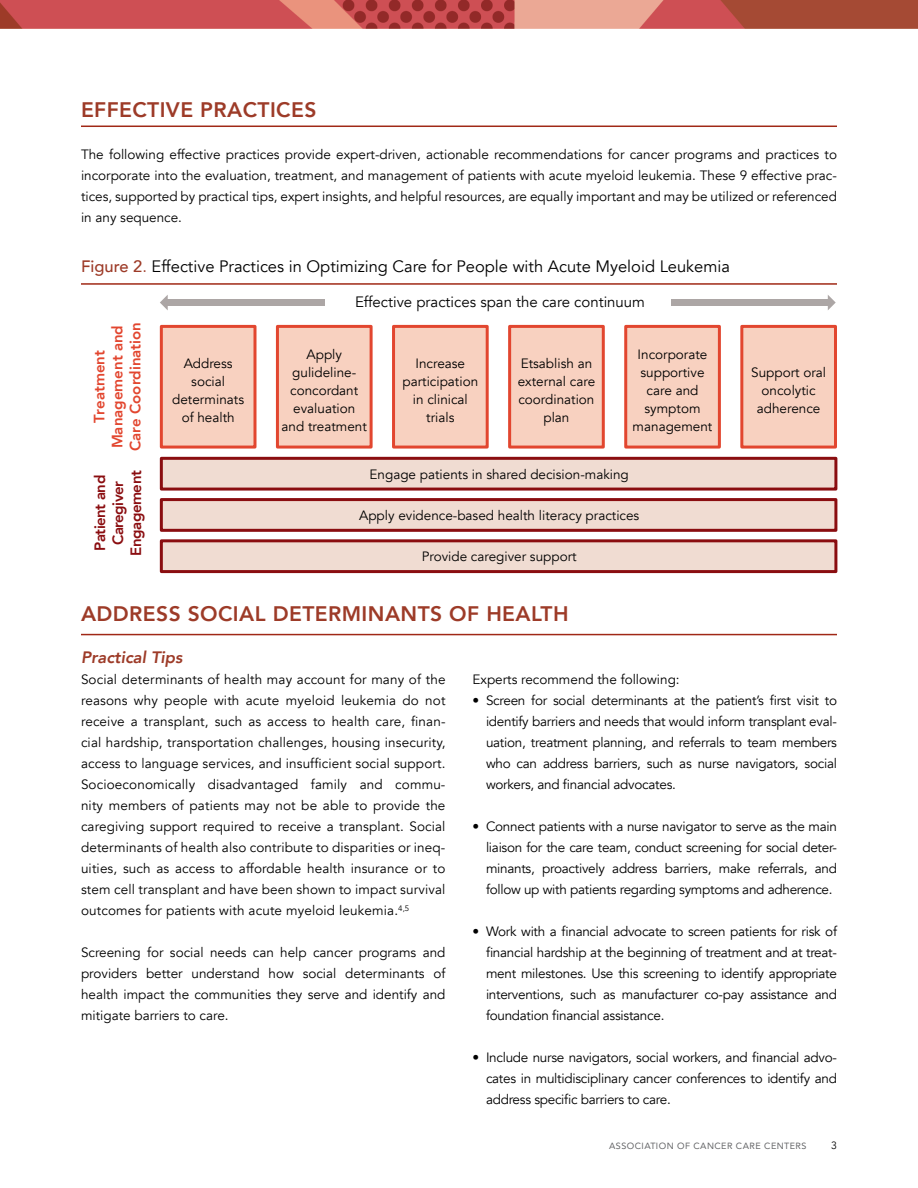
<style>
.page{position:relative;width:918px;height:1188px;background:#fff}
.page>*{position:absolute;margin:0;border:0;box-sizing:border-box;transform-origin:0 0}
.t1{font:800 21px "Avenir";letter-spacing:.02em;color:#9d3b28}
.t2{font:16.5px "Avenir";color:#000}
.t3{font:italic 800 16.5px "Avenir";color:#9d3b28}
.t4{font:15px "Avenir";color:#000}
.t5{font:800 15px/18px "Avenir";color:#e2462f;text-align:center}
.t6{font:800 15px/18px "Avenir";letter-spacing:-.03em;color:#8a0d10;text-align:center}
.t7{font:13.5px/21px "Avenir";color:#000;text-align:justify}
.t8{font:10.5px "Avenir";color:#000}
.t9{font:9px "Avenir";letter-spacing:.05em;color:#636466}
.s1{font-weight:500;color:#9d3b28}
.s2{color:#9d3b28}
</style>
<div class="page">
<img style="left:0;top:0;width:110px;height:29px">
<img style="left:110px;top:0;width:808px;height:29px">
<svg style="left:159px;top:324px;width:679px;height:250px"></svg>
<hr style="left:81px;top:126px;width:756px;height:1px;background:#a02816">
<hr style="left:81px;top:283px;width:756px;height:2px;background:#a02816">
<hr style="left:81px;top:634px;width:756px;height:1px;background:#a02816">
<svg style="left:160px;top:295px;width:164px;height:15px"></svg>
<svg style="left:671px;top:295px;width:165px;height:15px"></svg>
<h1 class="t1" style="left:81px;top:93px;width:237px">EFFECTIVE PRACTICES</h1>
<p class="t7" style="left:81px;top:144px;width:758px">The following effective practices provide expert-driven, actionable recommendations for cancer programs and practices to incorporate into the evaluation, treatment, and management of patients with acute myeloid leukemia. These 9 effective prac&shy;tices, supported by practical tips, expert insights, and helpful resources, are equally important and may be utilized or referenced in any sequence.</p>
<p class="t2" style="left:81px;top:256px;width:651px"><span class="s1">Figure 2</span><span class="s2">.</span> Effective Practices in Optimizing Care for People with Acute Myeloid Leukemia</p>
<p class="t5" style="left:90px;top:451px;width:131px;rotate:-90deg">Treatment<br>Management and<br>Care Coordination</p>
<p class="t6" style="left:91px;top:556px;width:87px;rotate:-90deg">Patient and<br>Caregiver<br>Engagement</p>
<p class="t4" style="left:355px;top:293px;width:292px">Effective practices span the care continuum</p>
<p class="t7" style="left:172px;top:355px;width:73px;line-height:18px;text-align:center">Address social determinats of health</p>
<p class="t7" style="left:282px;top:346px;width:87px;line-height:18px;text-align:center">Apply gulideline&shy;concordant evaluation and treatment</p>
<p class="t7" style="left:403px;top:355px;width:77px;line-height:18px;text-align:center">Increase participation in clinical trials</p>
<p class="t7" style="left:518px;top:355px;width:79px;line-height:18px;text-align:center">Etsablish an external care coordination plan</p>
<p class="t7" style="left:633px;top:346px;width:81px;line-height:18px;text-align:center">Incorporate supportive care and symptom management</p>
<p class="t7" style="left:370px;top:464px;width:261px">Engage patients in shared decision-making</p>
<p class="t7" style="left:359px;top:505px;width:282px">Apply evidence-based health literacy practices</p>
<p class="t7" style="left:422px;top:546px;width:156px">Provide caregiver support</p>
<p class="t7" style="left:751px;top:364px;width:76px;line-height:18px;text-align:center">Support oral oncolytic adherence</p>
<h1 class="t1" style="left:81px;top:597px;width:489px">ADDRESS SOCIAL DETERMINANTS OF HEALTH</h1>
<p class="t3" style="left:81px;top:647px;width:103px">Practical Tips</p>
<p class="t7" style="left:81px;top:669px;width:366px">Social determinants of health may account for many of the reasons why people with acute myeloid leukemia do not receive a transplant, such as access to health care, finan&shy;cial hardship, transportation challenges, housing insecurity, access to language services, and insufficient social support.<br>Socioeconomically disadvantaged family and commu&shy;nity members of patients may not be able to provide the caregiving support required to receive a transplant. Social determinants of health also contribute to disparities or ineq&shy;uities, such as access to affordable health insurance or to stem cell transplant and have been shown to impact survival outcomes for patients with acute myeloid leukemia.<sup>4,5</sup></p>
<p class="t7" style="left:81px;top:942px;width:366px">Screening for social needs can help cancer programs and providers better understand how social determinants of health impact the communities they serve and identify and mitigate barriers to care.</p>
<p class="t7" style="left:472px;top:669px;width:209px">Experts recommend the following:</p>
<p class="t7" style="left:486px;top:690px;width:353px;text-indent:-14px">• Screen for social determinants at the patient’s first visit to identify barriers and needs that would inform transplant eval&shy;uation, treatment planning, and referrals to team members who can address barriers, such as nurse navigators, social workers, and financial advocates.</p>
<p class="t7" style="left:486px;top:816px;width:353px;text-indent:-14px">• Connect patients with a nurse navigator to serve as the main liaison for the care team, conduct screening for social deter&shy;minants, proactively address barriers, make referrals, and follow up with patients regarding symptoms and adherence.</p>
<p class="t7" style="left:486px;top:921px;width:353px;text-indent:-14px">• Work with a financial advocate to screen patients for risk of financial hardship at the beginning of treatment and at treat&shy;ment milestones. Use this screening to identify appropriate interventions, such as manufacturer co-pay assistance and foundation financial assistance.</p>
<p class="t7" style="left:486px;top:1047px;width:353px;text-indent:-14px">• Include nurse navigators, social workers, and financial advo&shy;cates in multidisciplinary cancer conferences to identify and address specific barriers to care.</p>
<p class="t9" style="left:609px;top:1139px;width:199px">ASSOCIATION OF CANCER CARE CENTERS</p>
<p class="t8" style="left:831px;top:1140px;width:7px">3</p>
</div>
